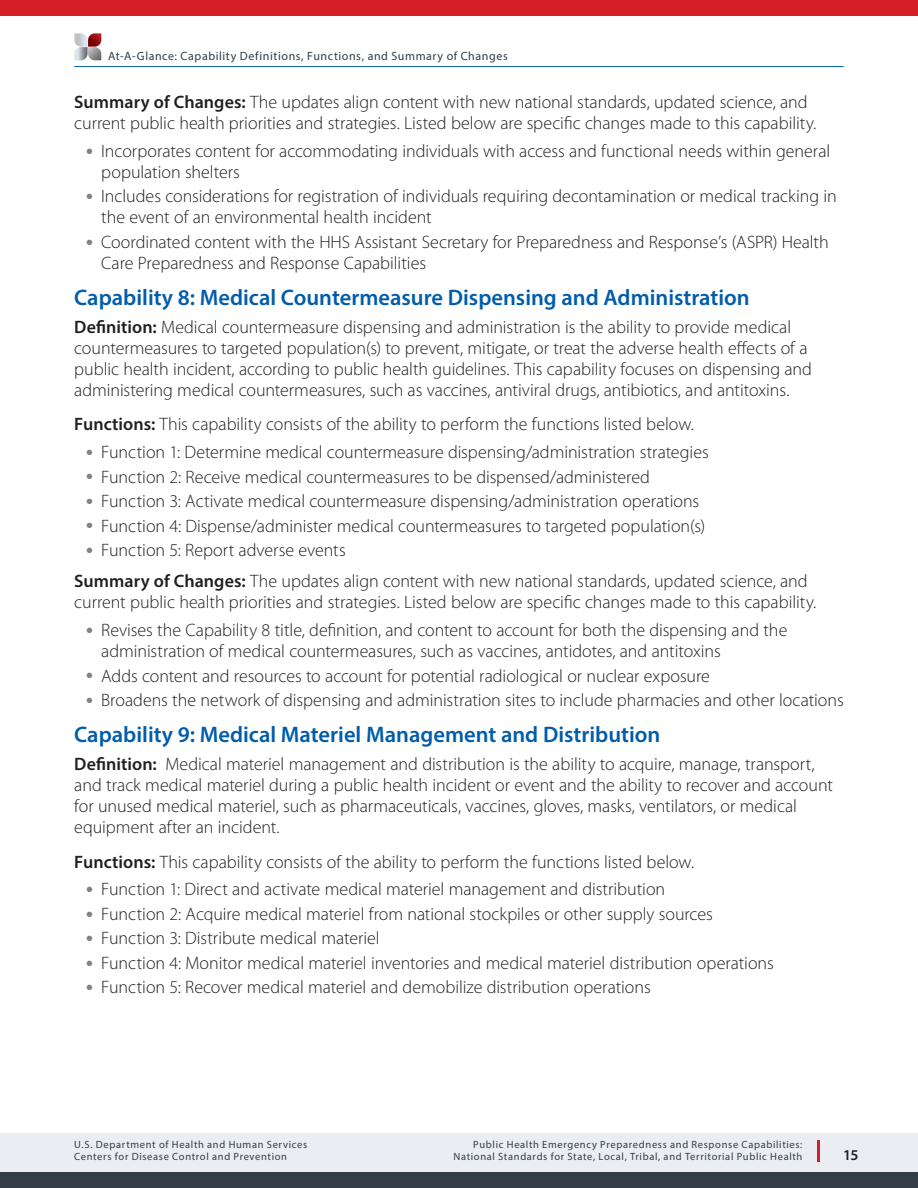
<style>
.page{position:relative;width:918px;height:1188px;background:#fff}
.page>*{position:absolute;margin:0;border:0;box-sizing:border-box;transform-origin:0 0}
.t1{font:600 22.5px "Myriad Pro";color:#015dab}
.t2{font:300 18px/21px "Myriad Pro";letter-spacing:-.005em;color:#231f20}
.t3{font:600 15px "Myriad Pro";color:#231f20}
.t4{font:12px "Myriad Pro";letter-spacing:.045em;color:#323d47}
.t5{font:10.5px/12px "Myriad Pro";letter-spacing:.06em;color:#323d47;text-align:right}
.s1{font-weight:600}
.s2{font-weight:900;font-stretch:semi-expanded;color:#808285}
</style>
<div class="page">
<div style="left:0;top:1133px;width:918px;height:55px;background:#eaeef3"></div>
<div style="left:0;top:1172px;width:918px;height:16px;background:#323d47"></div>
<div style="left:0;top:0;width:918px;height:16px;background:#d41f26"></div>
<hr style="left:817px;top:1140px;width:2px;height:22px;background:#d41f26">
<svg style="left:74px;top:33px;width:27px;height:27px"></svg>
<hr style="left:74px;top:66px;width:770px;height:1px;background:#015dab">
<p class="t4" style="left:108px;top:49px;width:401px">At-A-Glance: Capability Definitions, Functions, and Summary of Changes</p>
<p class="t2" style="left:74px;top:92px;width:743px"><span class="s1">Summary of Changes:</span> The updates align content with new national standards, updated science, and current public health priorities and strategies. Listed below are specific changes made to this capability.</p>
<p class="t2" style="left:101px;top:141px;width:731px;text-indent:-15px"><span class="s2">•</span> Incorporates content for accommodating individuals with access and functional needs within general population shelters</p>
<p class="t2" style="left:101px;top:186px;width:737px;text-indent:-15px"><span class="s2">•</span> Includes considerations for registration of individuals requiring decontamination or medical tracking in the event of an environmental health incident</p>
<p class="t2" style="left:101px;top:232px;width:729px;text-indent:-15px"><span class="s2">•</span> Coordinated content with the HHS Assistant Secretary for Preparedness and Response’s (ASPR) Health<br>Care Preparedness and Response Capabilities</p>
<h3 class="t1" style="left:74px;top:283px;width:677px">Capability 8: Medical Countermeasure Dispensing and Administration</h3>
<p class="t2" style="left:74px;top:317px;width:739px"><span class="s1">Definition:</span> Medical countermeasure dispensing and administration is the ability to provide medical countermeasures to targeted population(s) to prevent, mitigate, or treat the adverse health effects of a public health incident, according to public health guidelines. This capability focuses on dispensing and administering medical countermeasures, such as vaccines, antiviral drugs, antibiotics, and antitoxins.</p>
<p class="t2" style="left:74px;top:414px;width:621px"><span class="s1">Functions:</span> This capability consists of the ability to perform the functions listed below.</p>
<p class="t2" style="left:86px;top:442px;width:624px"><span class="s2">•</span> Function 1: Determine medical countermeasure dispensing/administration strategies</p>
<p class="t2" style="left:86px;top:466px;width:565px"><span class="s2">•</span> Function 2: Receive medical countermeasures to be dispensed/administered</p>
<p class="t2" style="left:86px;top:491px;width:615px"><span class="s2">•</span> Function 3: Activate medical countermeasure dispensing/administration operations</p>
<p class="t2" style="left:86px;top:515px;width:621px"><span class="s2">•</span> Function 4: Dispense/administer medical countermeasures to targeted population(s)</p>
<p class="t2" style="left:86px;top:540px;width:261px"><span class="s2">•</span> Function 5: Report adverse events</p>
<p class="t2" style="left:74px;top:571px;width:743px"><span class="s1">Summary of Changes:</span> The updates align content with new national standards, updated science, and current public health priorities and strategies. Listed below are specific changes made to this capability.</p>
<p class="t2" style="left:101px;top:620px;width:688px;text-indent:-15px"><span class="s2">•</span> Revises the Capability 8 title, definition, and content to account for both the dispensing and the administration of medical countermeasures, such as vaccines, antidotes, and antitoxins</p>
<p class="t2" style="left:86px;top:665px;width:625px"><span class="s2">•</span> Adds content and resources to account for potential radiological or nuclear exposure</p>
<p class="t2" style="left:86px;top:690px;width:759px"><span class="s2">•</span> Broadens the network of dispensing and administration sites to include pharmacies and other locations</p>
<h3 class="t1" style="left:74px;top:721px;width:588px">Capability 9: Medical Materiel Management and Distribution</h3>
<p class="t2" style="left:74px;top:754px;width:760px"><span class="s1">Definition:</span> Medical materiel management and distribution is the ability to acquire, manage, transport, and track medical materiel during a public health incident or event and the ability to recover and account for unused medical materiel, such as pharmaceuticals, vaccines, gloves, masks, ventilators, or medical equipment after an incident.</p>
<p class="t2" style="left:74px;top:851px;width:621px"><span class="s1">Functions:</span> This capability consists of the ability to perform the functions listed below.</p>
<p class="t2" style="left:86px;top:879px;width:581px"><span class="s2">•</span> Function 1: Direct and activate medical materiel management and distribution</p>
<p class="t2" style="left:86px;top:904px;width:628px"><span class="s2">•</span> Function 2: Acquire medical materiel from national stockpiles or other supply sources</p>
<p class="t2" style="left:86px;top:928px;width:295px"><span class="s2">•</span> Function 3: Distribute medical materiel</p>
<p class="t2" style="left:86px;top:953px;width:689px"><span class="s2">•</span> Function 4: Monitor medical materiel inventories and medical materiel distribution operations</p>
<p class="t2" style="left:86px;top:977px;width:566px"><span class="s2">•</span> Function 5: Recover medical materiel and demobilize distribution operations</p>
<p class="t5" style="left:74px;top:1139px;width:234px;text-align:left">U.S. Department of Health and Human Services<br>Centers for Disease Control and Prevention</p>
<p class="t5" style="left:453px;top:1139px;width:350px">Public Health Emergency Preparedness and Response Capabilities:<br>National Standards for State, Local, Tribal, and Territorial Public Health</p>
<p class="t3" style="left:843px;top:1145px;width:17px">15</p>
</div>
